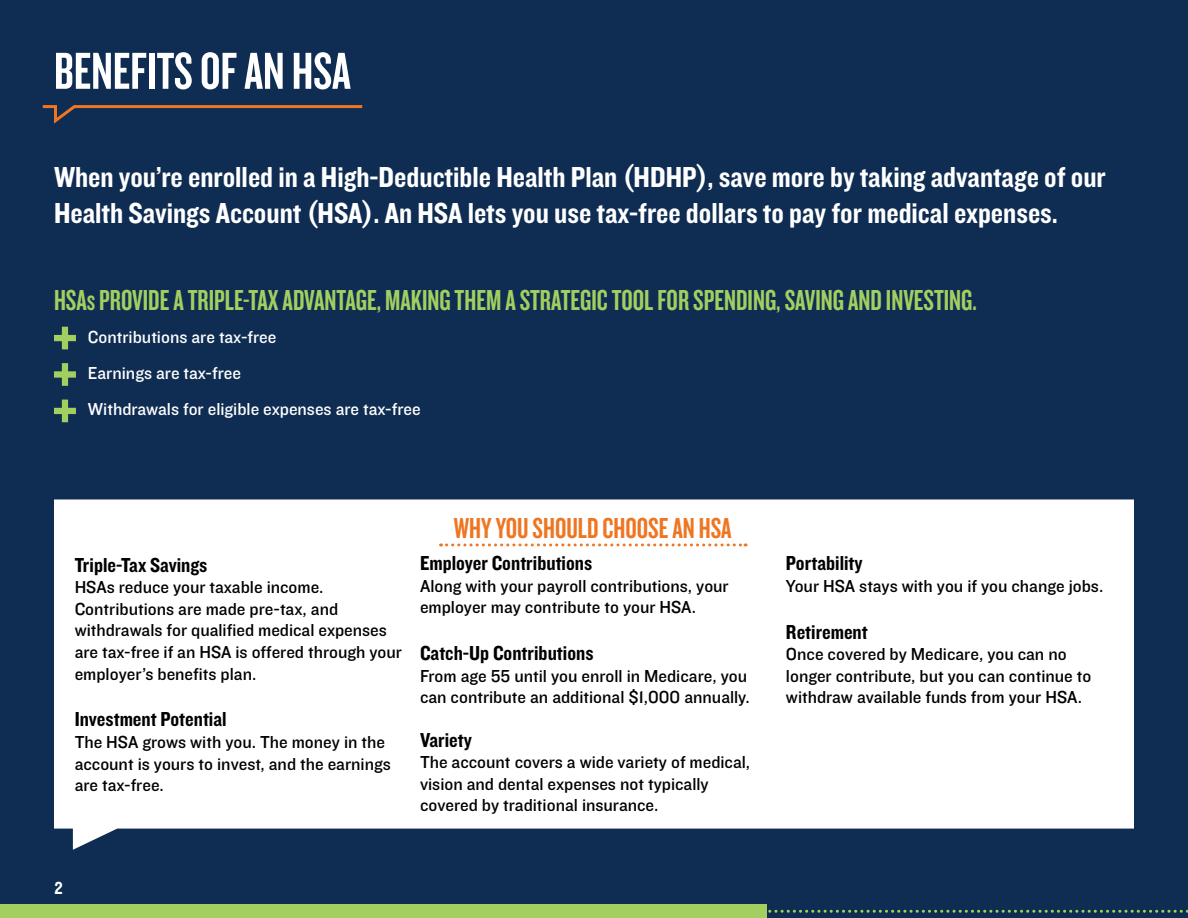
<style>
.page{position:relative;width:1188px;height:918px;background:#0f2d52}
.page>*{position:absolute;margin:0;border:0;box-sizing:border-box;transform-origin:0 0}
.t1{font:54px "Knockout 48 Featherweight";color:#fff}
.t2{font:30px/36px "Knockout 50 Welterweight";color:#fff}
.t3{font:30px "Knockout 48 Featherweight";color:#a3cf60}
.t4{font:30px "Knockout 48 Featherweight";color:#ee7622}
.t5{font:21px "Knockout 50 Welterweight";color:#000}
.t6{font:18px/21.6px "Knockout 31 Junior Middlewt";color:#000}
.t7{font:18px/36.5px "Knockout 31 Junior Middlewt";color:#fff}
.t8{font:18px "Knockout 50 Welterweight";color:#fff}
</style>
<div class="page">
<div style="left:54px;top:499px;width:1080px;height:351px;background:#fff"></div>
<svg style="left:54px;top:327px;width:22px;height:22px"></svg>
<svg style="left:54px;top:363px;width:22px;height:23px"></svg>
<svg style="left:54px;top:400px;width:22px;height:22px"></svg>
<div style="left:0;top:904px;width:767px;height:14px;background:#a3cf60"></div>
<svg style="left:768px;top:910px;width:420px;height:3px"></svg>
<svg style="left:42px;top:105px;width:321px;height:19px"></svg>
<svg style="left:441px;top:543px;width:305px;height:3px"></svg>
<h1 class="t1" style="left:54px;top:38px;width:298px">BENEFITS OF AN HSA</h1>
<h2 class="t2" style="left:54px;top:158px;width:1054px">When you’re enrolled in a High-Deductible Health Plan (HDHP), save more by taking advantage of our<br>Health Savings Account (HSA). An HSA lets you use tax-free dollars to pay for medical expenses.</h2>
<h2 class="t3" style="left:54px;top:282px;width:924px">HSAs PROVIDE A TRIPLE-TAX ADVANTAGE, MAKING THEM A STRATEGIC TOOL FOR SPENDING, SAVING AND INVESTING.</h2>
<p class="t7" style="left:88px;top:318px;width:334px">Contributions are tax-free<br>Earnings are tax-free<br>Withdrawals for eligible expenses are tax-free</p>
<p class="t5" style="left:75px;top:551px;width:134px">Triple-Tax Savings</p>
<p class="t6" style="left:75px;top:576px;width:329px">HSAs reduce your taxable income.<br>Contributions are made pre-tax, and withdrawals for qualified medical expenses are tax-free if an HSA is offered through your employer’s benefits plan.</p>
<p class="t5" style="left:75px;top:706px;width:153px">Investment Potential</p>
<p class="t6" style="left:75px;top:730px;width:318px">The HSA grows with you. The money in the account is yours to invest, and the earnings are tax-free.</p>
<h2 class="t4" style="left:454px;top:510px;width:279px">WHY YOU SHOULD CHOOSE AN HSA</h2>
<p class="t5" style="left:420px;top:549px;width:174px">Employer Contributions</p>
<p class="t6" style="left:420px;top:574px;width:310px">Along with your payroll contributions, your employer may contribute to your HSA.</p>
<p class="t5" style="left:420px;top:639px;width:175px">Catch-Up Contributions</p>
<p class="t6" style="left:420px;top:664px;width:331px">From age 55 until you enroll in Medicare, you can contribute an additional $1,000 annually.</p>
<p class="t5" style="left:420px;top:726px;width:53px">Variety</p>
<p class="t6" style="left:420px;top:751px;width:332px">The account covers a wide variety of medical, vision and dental expenses not typically covered by traditional insurance.</p>
<p class="t8" style="left:54px;top:876px;width:10px">2</p>
<p class="t5" style="left:786px;top:549px;width:78px">Portability</p>
<p class="t6" style="left:786px;top:574px;width:319px">Your HSA stays with you if you change jobs.</p>
<p class="t5" style="left:786px;top:618px;width:83px">Retirement</p>
<p class="t6" style="left:786px;top:643px;width:307px">Once covered by Medicare, you can no longer contribute, but you can continue to withdraw available funds from your HSA.</p>
</div>
